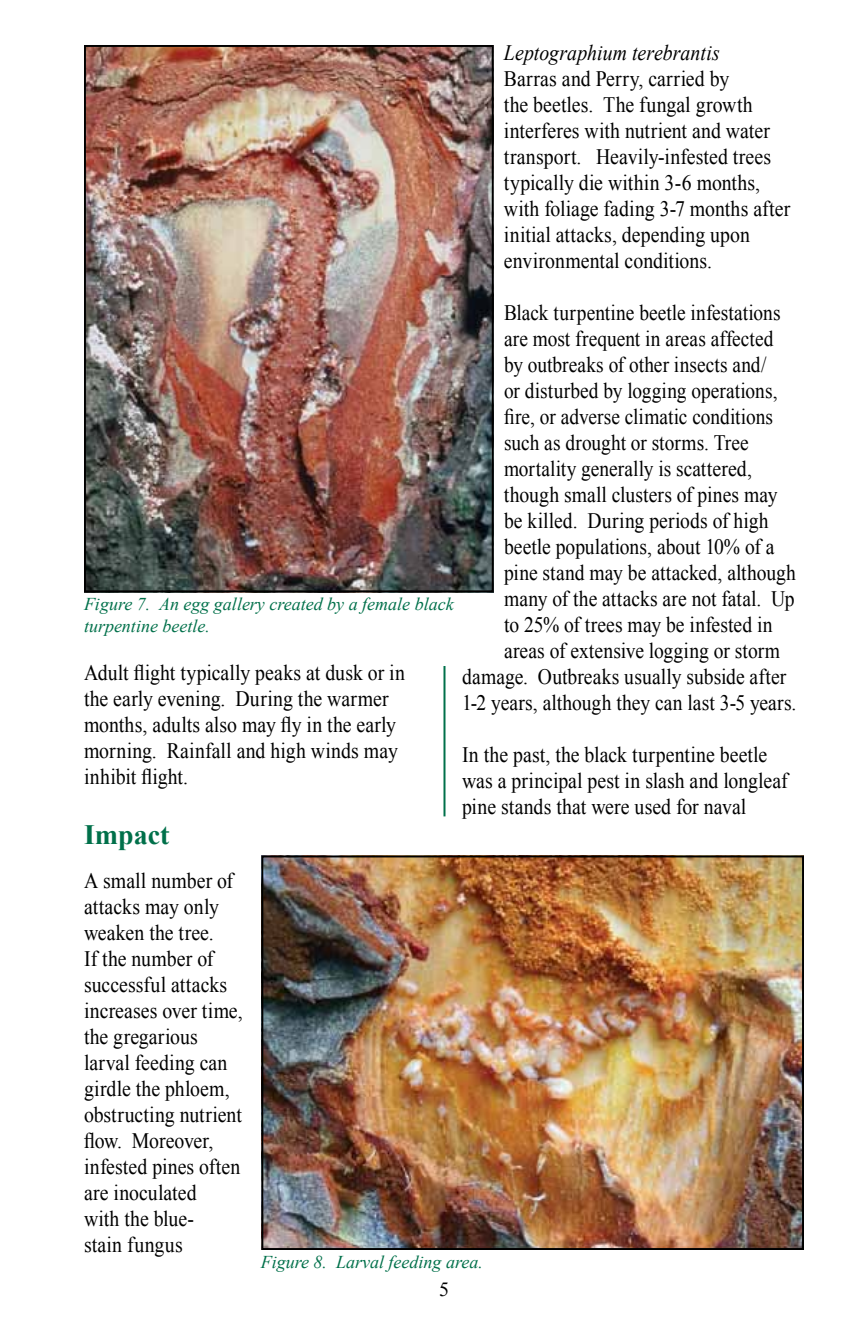
<style>
.page{position:relative;width:864px;height:1332px;background:#fff}
.page>*{position:absolute;margin:0;border:0;box-sizing:border-box;transform-origin:0 0}
.Heading_2{font:700 28px "Times New Roman";color:#00704a}
.body{font:22px/26px "Times New Roman";letter-spacing:.005em;color:#000;scale:.9 1}
.body-2{font:22px "Times New Roman";letter-spacing:.005em;color:#000;scale:.89 1}
.body-3{font:22px "Times New Roman";letter-spacing:.005em;color:#000;scale:.88 1}
.t1{font:20px "Times New Roman";color:#000}
.Figure_Caption{font:italic 18px/21.6px "Times New Roman";color:#00704a}
.s1{font-style:italic}
</style>
<div class="page">
<hr style="left:444px;top:666px;width:2px;height:150px;background:#00704a">
<img style="left:87px;top:48px;width:404px;height:541px">
<div style="left:84px;top:45px;width:410px;height:547px;border:2px solid #000"></div>
<img style="left:264px;top:859px;width:537px;height:388px">
<div style="left:261px;top:856px;width:543px;height:394px;border:2px solid #000"></div>
<p class="body" style="left:504px;top:40px;width:320px"><span class="s1">Leptographium terebrantis<br></span>Barras and Perry, carried by<br>the beetles. The fungal growth interferes with nutrient and water transport. Heavily-infested trees typically die within 3-6 months, with foliage fading 3-7 months after initial attacks, depending upon environmental conditions.</p>
<p class="body-3" style="left:504px;top:298px;width:316px">Black turpentine beetle infestations</p>
<p class="body-3" style="left:504px;top:324px;width:308px">are most frequent in areas affected</p>
<p class="body-3" style="left:504px;top:350px;width:300px">by outbreaks of other insects and/</p>
<p class="body-3" style="left:504px;top:376px;width:312px">or disturbed by logging operations,</p>
<p class="body-3" style="left:504px;top:402px;width:307px">fire, or adverse climatic conditions</p>
<p class="body-3" style="left:504px;top:428px;width:280px">such as drought or storms. Tree</p>
<p class="body-3" style="left:504px;top:454px;width:283px">mortality generally is scattered,</p>
<p class="body" style="left:504px;top:482px;width:306px">though small clusters of pines may</p>
<p class="body-2" style="left:504px;top:506px;width:299px">be killed. During periods of high</p>
<p class="body-2" style="left:504px;top:532px;width:305px">beetle populations, about 10% of a</p>
<p class="body-2" style="left:504px;top:558px;width:330px">pine stand may be attacked, although</p>
<p class="body-2" style="left:504px;top:584px;width:328px">many of the attacks are not fatal. Up</p>
<p class="body-2" style="left:504px;top:610px;width:303px">to 25% of trees may be infested in</p>
<p class="body-2" style="left:504px;top:636px;width:312px">areas of extensive logging or storm</p>
<p class="body-2" style="left:462px;top:662px;width:366px">damage. Outbreaks usually subside after</p>
<p class="body-2" style="left:462px;top:688px;width:377px">1-2 years, although they can last 3-5 years.</p>
<p class="body" style="left:462px;top:742px;width:363px">In the past, the black turpentine beetle was a principal pest in slash and longleaf pine stands that were used for naval</p>
<p class="Figure_Caption" style="left:84px;top:593px;width:371px">Figure 7. An egg gallery created by a female black turpentine beetle.</p>
<p class="body" style="left:84px;top:659px;width:358px">Adult flight typically peaks at dusk or in the early evening. During the warmer months, adults also may fly in the early morning. Rainfall and high winds may inhibit flight.</p>
<p class="Heading_2" style="left:84px;top:815px;width:87px">Impact</p>
<p class="body" style="left:84px;top:867px;width:178px">A small number of attacks may only weaken the tree.<br>If the number of successful attacks increases over time, the gregarious larval feeding can girdle the phloem, obstructing nutrient flow. Moreover, infested pines often are inoculated<br>with the blue-<br>stain fungus</p>
<p class="Figure_Caption" style="left:261px;top:1251px;width:224px">Figure 8. Larval feeding area.</p>
<p class="t1" style="left:439px;top:1276px;width:11px">5</p>
</div>
